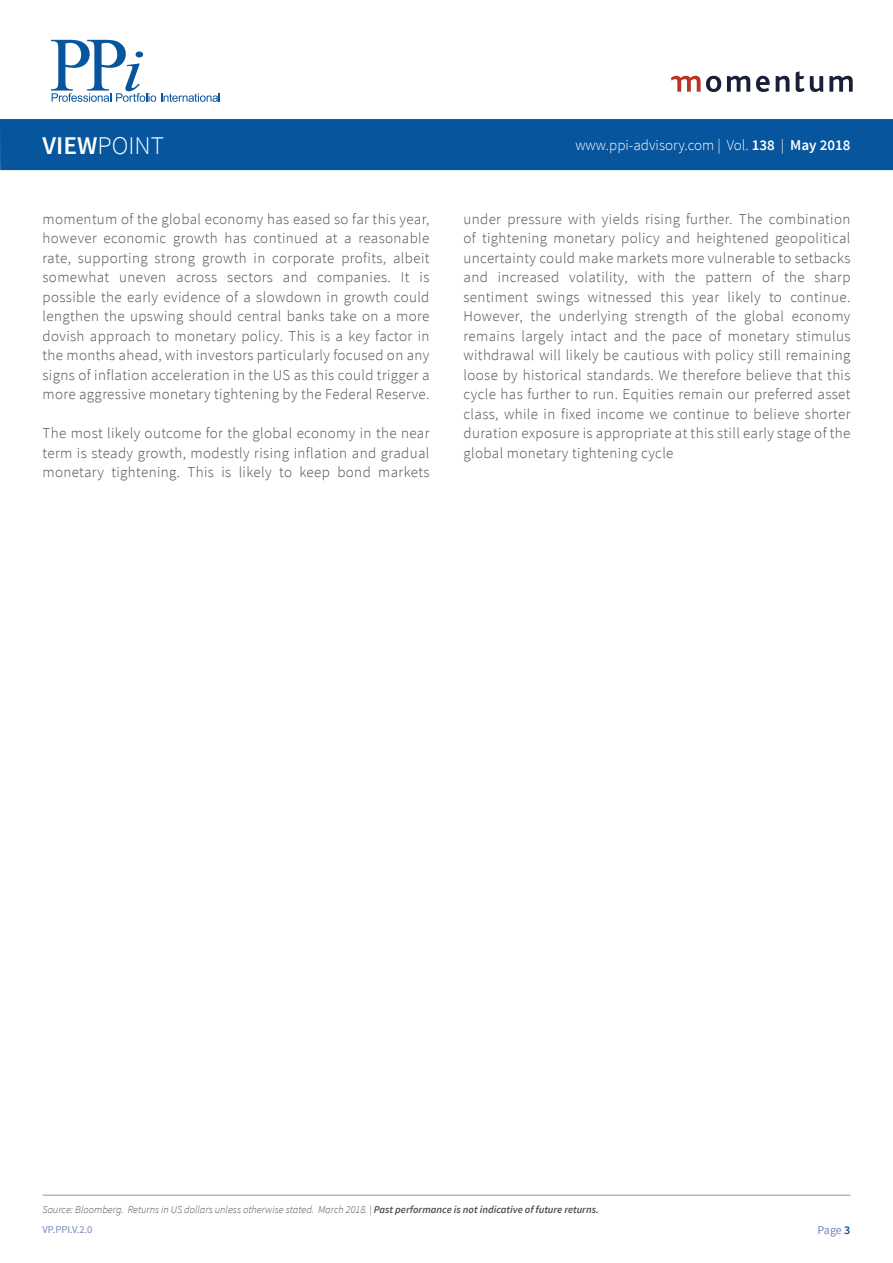
<style>
.page{position:relative;width:893px;height:1263px;background:#fff}
.page>*{position:absolute;margin:0;border:0;box-sizing:border-box;transform-origin:0 0}
.t1{font:300 25.5px "Source Sans Pro";color:#fff}
.t2{font:300 15px/19.5px "Source Sans Pro";letter-spacing:.025em;color:#4d4d4f;text-align:justify}
.t3{font:300 15px "Source Sans Pro";color:#fff}
.t4{font:12px "Source Sans Pro";color:#7485bb}
.t5{font:italic 300 10.5px "Source Sans Pro";color:#4d4d4f}
.t6{font:10.5px "Source Sans Pro";color:#7485bb}
.s1{font-weight:600}
.s2{font-weight:600;color:#06559d}
</style>
<div class="page">
<div style="left:0;top:119px;width:893px;height:51px;background:#06559d"></div>
<svg style="left:727px;top:76px;width:23px;height:16px"></svg>
<svg style="left:756px;top:76px;width:14px;height:16px"></svg>
<svg style="left:776px;top:76px;width:13px;height:16px"></svg>
<svg style="left:796px;top:71px;width:8px;height:21px"></svg>
<svg style="left:810px;top:76px;width:13px;height:16px"></svg>
<svg style="left:829px;top:76px;width:24px;height:16px"></svg>
<svg style="left:671px;top:76px;width:50px;height:16px"></svg>
<svg style="left:51px;top:40px;width:169px;height:62px"></svg>
<hr style="left:43px;top:1195px;width:807px;height:1px;background:#939598">
<h1 class="t1" style="left:43px;top:130px;width:123px"><span class="s1">VIEW</span>POINT</h1>
<p class="t3" style="left:575px;top:136px;width:277px">www.ppi-advisory.com | Vol. <span class="s1">138</span> | <span class="s1">May 2018</span></p>
<p class="t2" style="left:43px;top:209px;width:388px">momentum of the global economy has eased so far this year, however economic growth has continued at a reasonable rate, supporting strong growth in corporate profits, albeit somewhat uneven across sectors and companies. It is possible the early evidence of a slowdown in growth could lengthen the upswing should central banks take on a more dovish approach to monetary policy. This is a key factor in the months ahead, with investors particularly focused on any signs of inflation acceleration in the US as this could trigger a more aggressive monetary tightening by the Federal Reserve.</p>
<p class="t2" style="left:43px;top:424px;width:388px">The most likely outcome for the global economy in the near term is steady growth, modestly rising inflation and gradual monetary tightening. This is likely to keep bond markets</p>
<p class="t2" style="left:463px;top:209px;width:388px">under pressure with yields rising further. The combination of tightening monetary policy and heightened geopolitical uncertainty could make markets more vulnerable to setbacks and increased volatility, with the pattern of the sharp sentiment swings witnessed this year likely to continue.<br>However, the underlying strength of the global economy remains largely intact and the pace of monetary stimulus withdrawal will likely be cautious with policy still remaining loose by historical standards. We therefore believe that this cycle has further to run. Equities remain our preferred asset class, while in fixed income we continue to believe shorter duration exposure is appropriate at this still early stage of the global monetary tightening cycle</p>
<p class="t5" style="left:43px;top:1203px;width:558px">Source: Bloomberg. Returns in US dollars unless otherwise stated. March 2018. | <span class="s1">Past performance is not indicative of future returns.</span></p>
<p class="t6" style="left:43px;top:1222px;width:52px">VP.PPI.V.2.0</p>
<p class="t4" style="left:817px;top:1222px;width:34px">Page <span class="s2">3</span></p>
</div>
